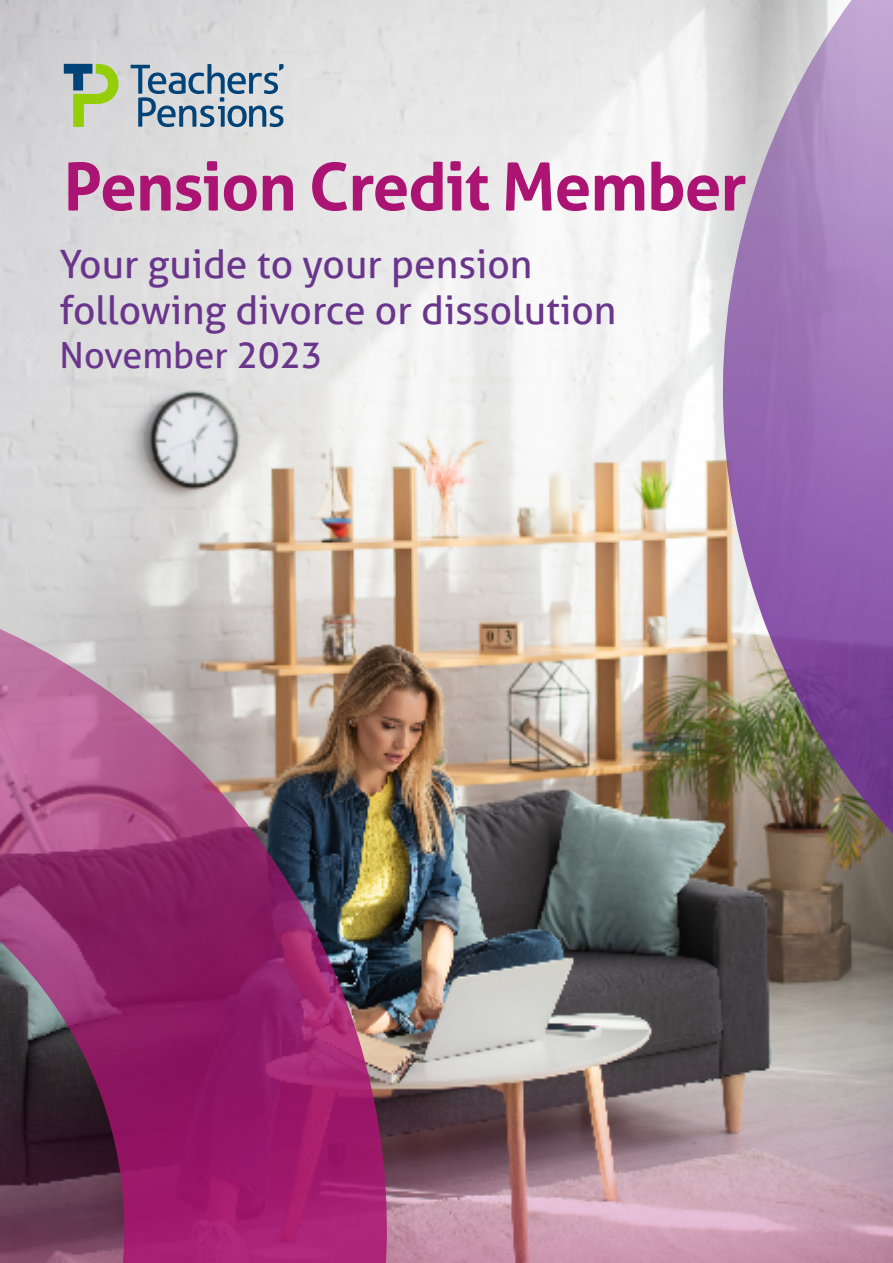
<style>
.page{position:relative;width:893px;height:1263px;background:#fff}
.page>*{position:absolute;margin:0;border:0;box-sizing:border-box;transform-origin:0 0}
.Main_heading{font:700 66px "Aller";letter-spacing:-.02em;color:#ac1473}
.Subheading{font:39px/46.8px "Aller";color:#6a368c}
.Subheading-2{font:36px "Aller";color:#6a368c}
</style>
<div class="page">
<img style="left:0;top:0;width:449px;height:946px">
<img style="left:0;top:482px;width:435px;height:464px">
<svg style="left:64px;top:64px;width:55px;height:63px;background:#a6c08e"></svg>
<svg style="left:131px;top:64px;width:152px;height:63px;background:#99adbd"></svg>
<img style="left:449px;top:0;width:444px;height:946px">
<img style="left:0;top:946px;width:893px;height:317px">
<h1 class="Main_heading" style="left:64px;top:146px;width:684px">Pension Credit Member</h1>
<h2 class="Subheading" style="left:60px;top:240px;width:558px">Your guide to your pension following divorce or dissolution</h2>
<h2 class="Subheading-2" style="left:60px;top:333px;width:265px">November 2023</h2>
</div>
